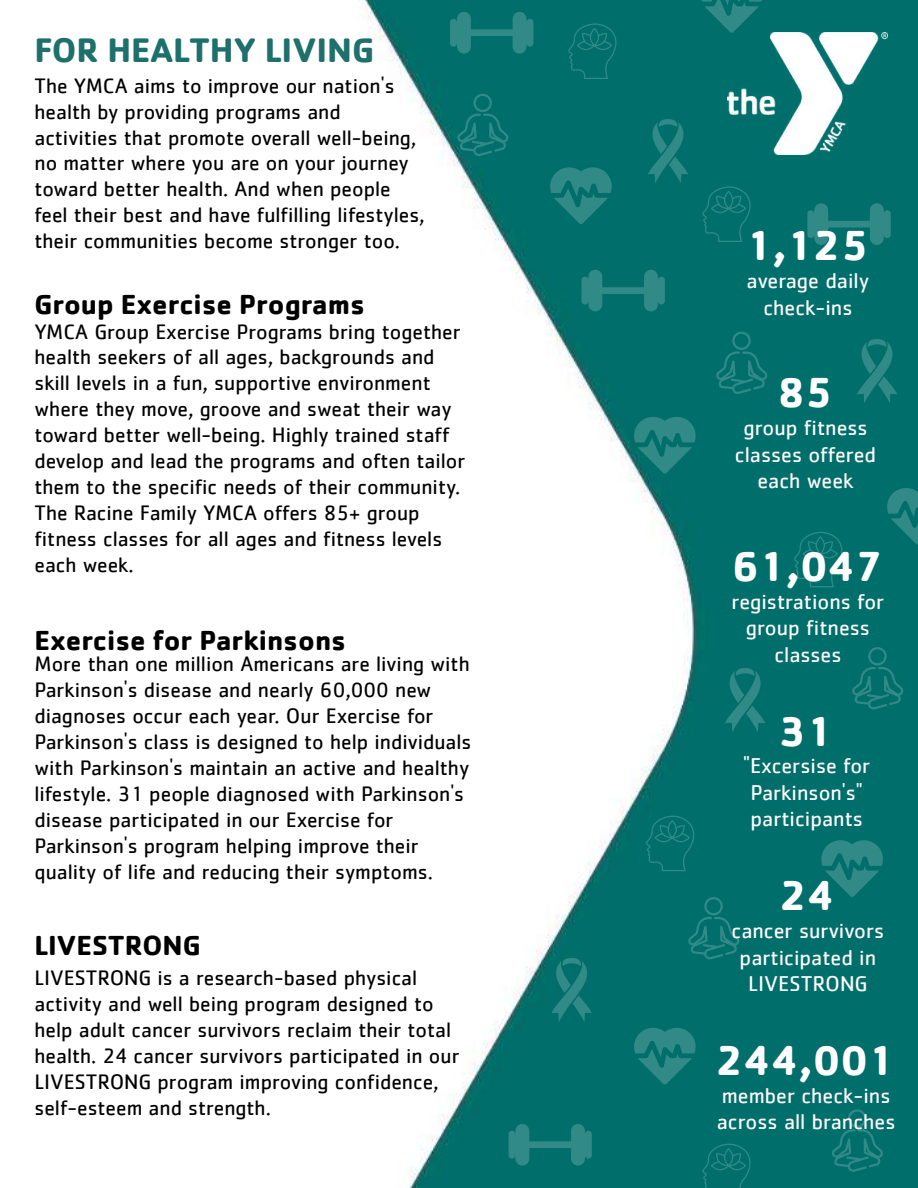
<style>
.page{position:relative;width:918px;height:1188px;background:#fff}
.page>*{position:absolute;margin:0;border:0;box-sizing:border-box;transform-origin:0 0}
.t1{font:700 43.35px "Cachet";color:#fff}
.t2{font:700 35.1px "Cachet";color:#1d706b}
.t3{font:700 28.5px "Cachet";color:#000}
.t4{font:22.05px/26.5px "Cachet";color:#fff;text-align:center}
.t5{font:21.6px/26px "Cachet";color:#000}
</style>
<div class="page">
<img style="left:362px;top:0;width:556px;height:1188px">
<img style="left:728px;top:33px;width:159px;height:122px">
<svg style="left:633px;top:1026px;width:64px;height:59px;background:#197c79"></svg>
<svg style="left:820px;top:838px;width:64px;height:59px;background:#197c79"></svg>
<svg style="left:633px;top:415px;width:64px;height:59px;background:#1c7d7a"></svg>
<svg style="left:886px;top:486px;width:32px;height:59px;background:#187b79"></svg>
<svg style="left:549px;top:166px;width:64px;height:58px;background:#197c79"></svg>
<svg style="left:700px;top:0;width:64px;height:33px;background:#127875"></svg>
<svg style="left:508px;top:1124px;width:84px;height:42px;background:#187b79"></svg>
<svg style="left:581px;top:270px;width:84px;height:41px;background:#187b79"></svg>
<svg style="left:450px;top:12px;width:83px;height:42px;background:#187b79"></svg>
<svg style="left:807px;top:203px;width:84px;height:42px;background:#187b79"></svg>
<svg style="left:702px;top:1144px;width:51px;height:44px;background:#07726f"></svg>
<svg style="left:794px;top:532px;width:51px;height:55px;background:#06716e"></svg>
<svg style="left:702px;top:186px;width:51px;height:56px;background:#06716e"></svg>
<svg style="left:646px;top:816px;width:51px;height:55px;background:#07716e"></svg>
<svg style="left:568px;top:23px;width:51px;height:56px;background:#06716e"></svg>
<svg style="left:551px;top:958px;width:41px;height:64px;background:#137876"></svg>
<svg style="left:648px;top:119px;width:40px;height:64px;background:#147976"></svg>
<svg style="left:857px;top:339px;width:40px;height:64px;background:#147976"></svg>
<svg style="left:725px;top:668px;width:40px;height:64px;background:#147976"></svg>
<svg style="left:832px;top:1106px;width:51px;height:66px;background:#0a7370"></svg>
<svg style="left:457px;top:91px;width:52px;height:65px;background:#0a7370"></svg>
<svg style="left:716px;top:329px;width:51px;height:65px;background:#0a7370"></svg>
<svg style="left:852px;top:644px;width:51px;height:66px;background:#0a7370"></svg>
<svg style="left:688px;top:894px;width:51px;height:66px;background:#0a7370"></svg>
<h2 class="t2" style="left:34px;top:27px;width:342px">FOR HEALTHY LIVING</h2>
<p class="t5" style="left:34px;top:72px;width:392px">The YMCA aims to improve our nation's health by providing programs and activities that promote overall well-being, no matter where you are on your journey toward better health. And when people feel their best and have fulfilling lifestyles, their communities become stronger too.</p>
<h3 class="t3" style="left:34px;top:286px;width:332px">Group Exercise Programs</h3>
<p class="t5" style="left:34px;top:318px;width:432px">YMCA Group Exercise Programs bring together health seekers of all ages, backgrounds and skill levels in a fun, supportive environment where they move, groove and sweat their way toward better well-being. Highly trained staff develop and lead the programs and often tailor them to the specific needs of their community.<br>The Racine Family YMCA offers 85+ group fitness classes for all ages and fitness levels each week.</p>
<h3 class="t3" style="left:34px;top:622px;width:313px">Exercise for Parkinsons</h3>
<p class="t5" style="left:34px;top:651px;width:438px">More than one million Americans are living with Parkinson's disease and nearly 60,000 new diagnoses occur each year. Our Exercise for Parkinson's class is designed to help individuals with Parkinson's maintain an active and healthy lifestyle. 31 people diagnosed with Parkinson's disease participated in our Exercise for Parkinson's program helping improve their quality of life and reducing their symptoms.</p>
<h3 class="t3" style="left:34px;top:927px;width:168px">LIVESTRONG</h3>
<p class="t5" style="left:34px;top:964px;width:427px">LIVESTRONG is a research-based physical activity and well being program designed to help adult cancer survivors reclaim their total health. 24 cancer survivors participated in our LIVESTRONG program improving confidence, self-esteem and strength.</p>
<h1 class="t1" style="left:746px;top:218px;width:124px">1,125</h1>
<p class="t4" style="left:747px;top:267px;width:124px">average daily check-ins</p>
<h1 class="t1" style="left:777px;top:365px;width:57px">85</h1>
<p class="t4" style="left:735px;top:414px;width:143px">group fitness classes offered each week</p>
<h1 class="t1" style="left:732px;top:538px;width:153px">61,047</h1>
<p class="t4" style="left:731px;top:588px;width:154px">registrations for group fitness classes</p>
<h1 class="t1" style="left:779px;top:703px;width:56px">31</h1>
<p class="t4" style="left:743px;top:752px;width:129px">"Excersise for<br>Parkinson's" participants</p>
<h1 class="t1" style="left:780px;top:868px;width:57px">24</h1>
<p class="t4" style="left:732px;top:917px;width:154px">cancer survivors participated in<br>LIVESTRONG</p>
<h1 class="t1" style="left:716px;top:1032px;width:181px">244,001</h1>
<p class="t4" style="left:717px;top:1082px;width:180px;text-align:left">member check-ins across all branches</p>
</div>
